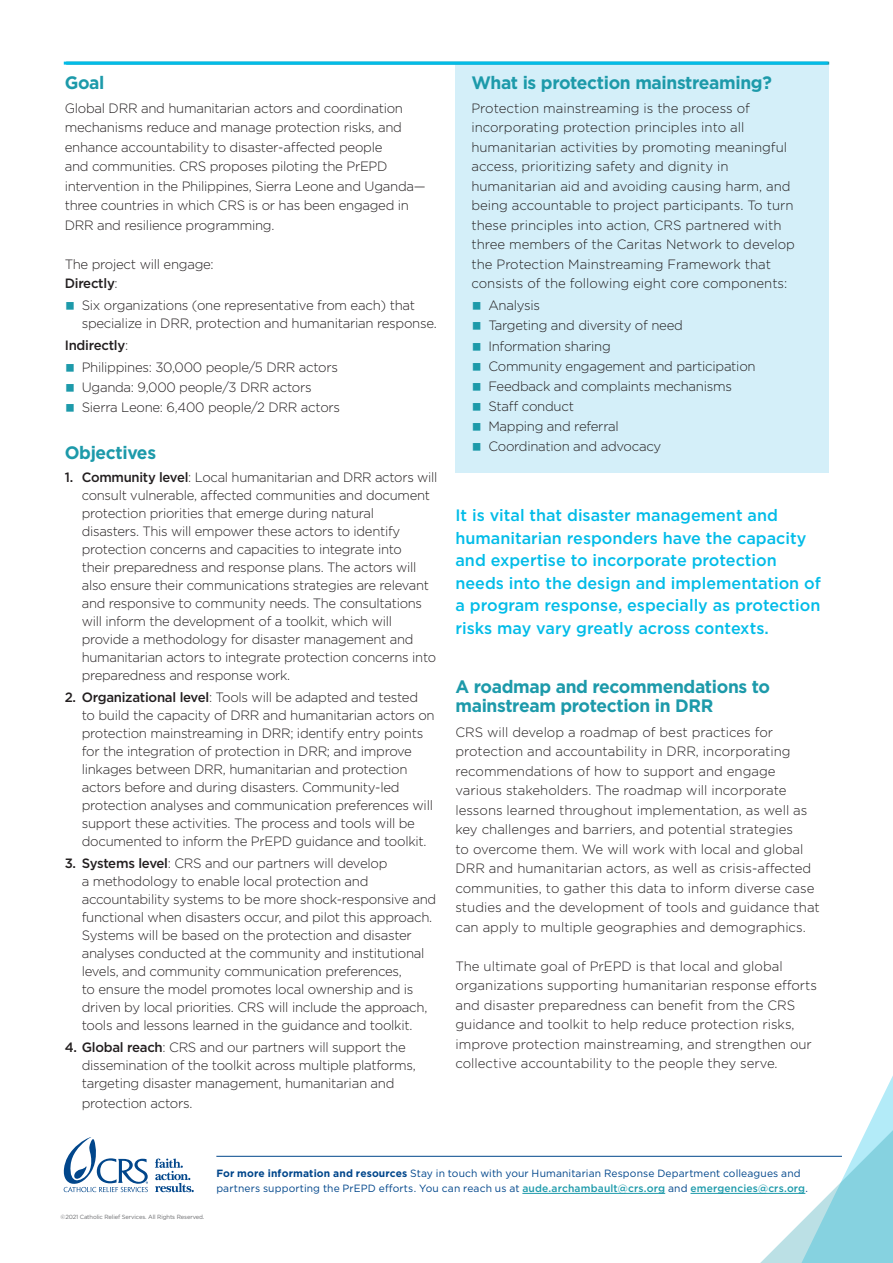
<style>
.page{position:relative;width:893px;height:1263px;background:#fff}
.page>*{position:absolute;margin:0;border:0;box-sizing:border-box;transform-origin:0 0}
.t1{font:700 18px/18.8px "Gotham";letter-spacing:-.02em;color:#1d9aaa}
.M_Pull_quote{font:500 16.5px/22.5px "Gotham";color:#02bce8}
.Body_copy{font:300 13.5px/18px "Gotham";letter-spacing:-.02em;color:#231f20}
.Body_copy-2{font:300 13.5px/19.5px "Gotham";color:#231f20}
.Body_copy-3{font:500 13.5px "Gotham";letter-spacing:-.02em;color:#231f20}
.CRS___Contact_info{font:10.5px/15px "Gotham";letter-spacing:.01em;color:#01468b}
.Copyright{font:6px "Gotham";letter-spacing:-.02em;color:#6c6d70}
.s1{font-weight:300}
.s2{color:#1d9aaa}
.s3{font-weight:500}
.s4{font-weight:700}
.s5{font-weight:500;color:#1d9aaa}
</style>
<div class="page">
<svg style="left:596px;top:1076px;width:297px;height:187px"></svg>
<div style="left:455px;top:62px;width:374px;height:411px;background:#d4eff9"></div>
<hr style="left:64px;top:62px;width:764px;height:3px;background:#02bce8">
<hr style="left:522px;top:1193px;width:143px;height:1px;background:#1d9aaa">
<hr style="left:690px;top:1193px;width:115px;height:1px;background:#1d9aaa">
<hr style="left:216px;top:1156px;width:626px;height:1px;background:#01468b">
<svg style="left:63px;top:1137px;width:85px;height:55px"></svg>
<svg style="left:155px;top:1158px;width:39px;height:34px"></svg>
<h1 class="t1" style="left:65px;top:73px;width:41px">Goal</h1>
<p class="Body_copy" style="left:65px;top:98px;width:362px;line-height:19.5px">Global DRR and humanitarian actors and coordination mechanisms reduce and manage protection risks, and enhance accountability to disaster-affected people<br>and communities. CRS proposes piloting the PrEPD intervention in the Philippines, Sierra Leone and Uganda— three countries in which CRS is or has been engaged in DRR and resilience programming.</p>
<p class="Body_copy" style="left:65px;top:254px;width:151px">The project will engage:</p>
<p class="Body_copy-3" style="left:65px;top:274px;width:55px">Directly<span class="s1">:</span></p>
<p class="Body_copy" style="left:82px;top:296px;width:357px;text-indent:-17px"><span class="s2">○</span> Six organizations (one representative from each) that specialize in DRR, protection and humanitarian response.</p>
<p class="Body_copy-3" style="left:65px;top:336px;width:65px">Indirectly<span class="s1">:</span></p>
<p class="Body_copy" style="left:65px;top:358px;width:275px"><span class="s2">○</span> Philippines: 30,000 people/5 DRR actors</p>
<p class="Body_copy" style="left:65px;top:378px;width:249px"><span class="s2">○</span> Uganda: 9,000 people/3 DRR actors</p>
<p class="Body_copy" style="left:65px;top:398px;width:277px"><span class="s2">○</span> Sierra Leone: 6,400 people/2 DRR actors</p>
<h1 class="t1" style="left:65px;top:443px;width:93px">Objectives</h1>
<p class="Body_copy" style="left:82px;top:467px;width:357px;text-indent:-17px"><span class="s3">1. Community level</span>: Local humanitarian and DRR actors will consult vulnerable, affected communities and document protection priorities that emerge during natural<br>disasters. This will empower these actors to identify protection concerns and capacities to integrate into<br>their preparedness and response plans. The actors will also ensure their communications strategies are relevant and responsive to community needs. The consultations will inform the development of a toolkit, which will provide a methodology for disaster management and humanitarian actors to integrate protection concerns into preparedness and response work.</p>
<p class="Body_copy" style="left:82px;top:688px;width:354px;text-indent:-17px"><span class="s3">2. Organizational level</span>: Tools will be adapted and tested to build the capacity of DRR and humanitarian actors on protection mainstreaming in DRR; identify entry points for the integration of protection in DRR; and improve linkages between DRR, humanitarian and protection actors before and during disasters. Community-led protection analyses and communication preferences will support these activities. The process and tools will be documented to inform the PrEPD guidance and toolkit.</p>
<p class="Body_copy" style="left:82px;top:854px;width:356px;text-indent:-17px"><span class="s3">3. Systems level</span>: CRS and our partners will develop<br>a methodology to enable local protection and accountability systems to be more shock-responsive and functional when disasters occur, and pilot this approach.<br>Systems will be based on the protection and disaster analyses conducted at the community and institutional levels, and community communication preferences,<br>to ensure the model promotes local ownership and is driven by local priorities. CRS will include the approach, tools and lessons learned in the guidance and toolkit.</p>
<p class="Body_copy" style="left:82px;top:1038px;width:336px;text-indent:-17px"><span class="s3">4. Global reach</span>: CRS and our partners will support the dissemination of the toolkit across multiple platforms, targeting disaster management, humanitarian and</p>
<p class="Body_copy" style="left:82px;top:1094px;width:112px">protection actors.</p>
<h1 class="t1" style="left:471px;top:73px;width:302px">What is protection mainstreaming?</h1>
<p class="Body_copy-2" style="left:471px;top:98px;width:325px">Protection mainstreaming is the process of incorporating protection principles into all humanitarian activities by promoting meaningful access, prioritizing safety and dignity in humanitarian aid and avoiding causing harm, and being accountable to project participants. To turn these principles into action, CRS partnered with three members of the Caritas Network to develop the Protection Mainstreaming Framework that consists of the following eight core components:</p>
<p class="Body_copy" style="left:471px;top:296px;width:70px"><span class="s2">○</span> Analysis</p>
<p class="Body_copy" style="left:471px;top:316px;width:213px"><span class="s2">○</span> Targeting and diversity of need</p>
<p class="Body_copy" style="left:471px;top:336px;width:141px"><span class="s2">○</span> Information sharing</p>
<p class="Body_copy" style="left:471px;top:356px;width:286px"><span class="s2">○</span> Community engagement and participation</p>
<p class="Body_copy" style="left:471px;top:377px;width:262px"><span class="s2">○</span> Feedback and complaints mechanisms</p>
<p class="Body_copy" style="left:471px;top:397px;width:104px"><span class="s2">○</span> Staff conduct</p>
<p class="Body_copy" style="left:471px;top:417px;width:149px"><span class="s2">○</span> Mapping and referral</p>
<p class="Body_copy" style="left:471px;top:437px;width:191px"><span class="s2">○</span> Coordination and advocacy</p>
<p class="M_Pull_quote" style="left:455px;top:504px;width:367px">It is vital that disaster management and humanitarian responders have the capacity and expertise to incorporate protection needs into the design and implementation of a program response, especially as protection risks may vary greatly across contexts.</p>
<h1 class="t1" style="left:455px;top:677px;width:316px">A roadmap and recommendations to mainstream protection in DRR</h1>
<p class="Body_copy-2" style="left:455px;top:722px;width:366px">CRS will develop a roadmap of best practices for protection and accountability in DRR, incorporating recommendations of how to support and engage various stakeholders. The roadmap will incorporate lessons learned throughout implementation, as well as key challenges and barriers, and potential strategies<br>to overcome them. We will work with local and global DRR and humanitarian actors, as well as crisis-affected communities, to gather this data to inform diverse case studies and the development of tools and guidance that can apply to multiple geographies and demographics.</p>
<p class="Body_copy-2" style="left:455px;top:956px;width:363px">The ultimate goal of PrEPD is that local and global organizations supporting humanitarian response efforts and disaster preparedness can benefit from the CRS guidance and toolkit to help reduce protection risks, improve protection mainstreaming, and strengthen our collective accountability to the people they serve.</p>
<p class="Copyright" style="left:61px;top:1213px;width:145px">©2021 Catholic Relief Services. All Rights Reserved.</p>
<p class="CRS___Contact_info" style="left:216px;top:1166px;width:593px"><span class="s4">For more information and resources</span> Stay in touch with your Humanitarian Response Department colleagues and partners supporting the PrEPD efforts. You can reach us at <span class="s5">aude.archambault@crs.org</span> and <span class="s5">emergencies@crs.org</span>.</p>
</div>
